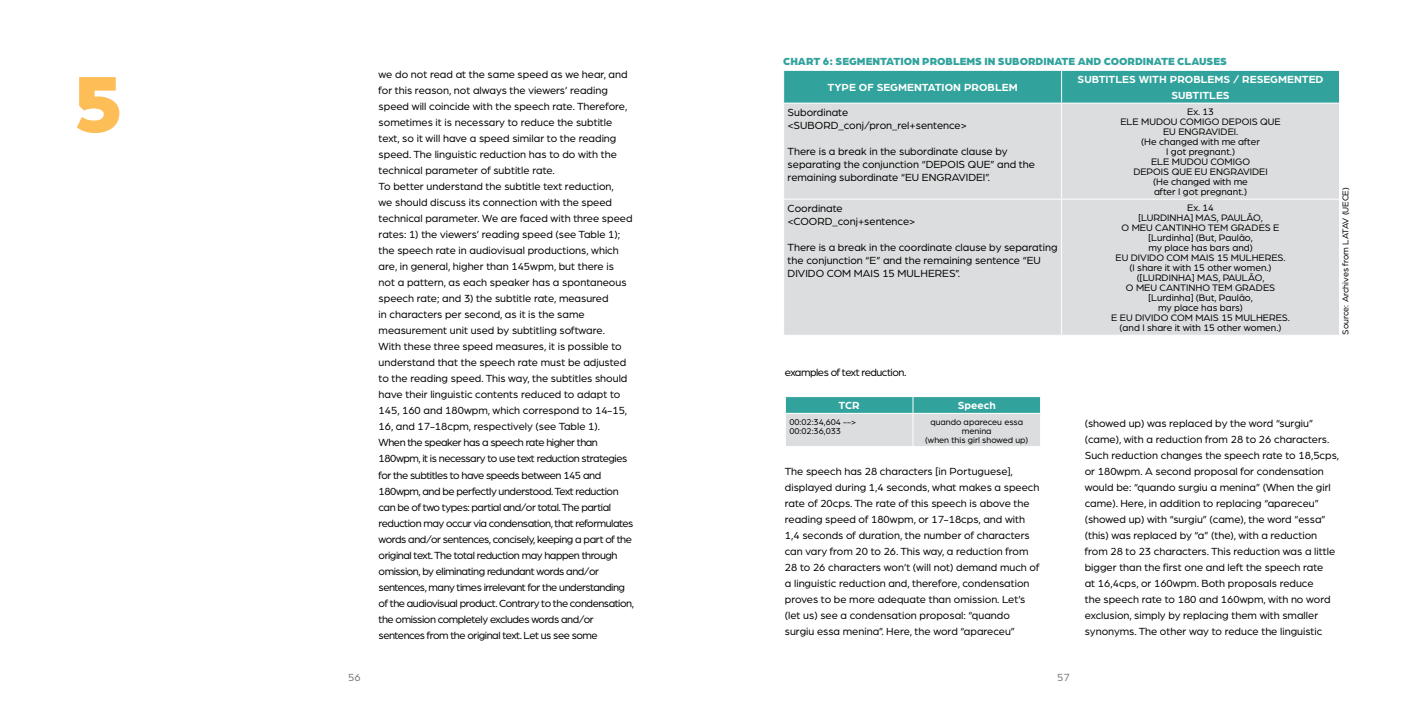
<style>
.page{position:relative;width:1418px;height:709px;background:#fff}
.page>*{position:absolute;margin:0;border:0;box-sizing:border-box;transform-origin:0 0}
.t1{font:900 85px "Arboria";color:#fdbe57}
.t2{font:11px/16px "Arboria";color:#000}
.t3{font:700 11px/16px "Arboria";color:#fff;text-align:center}
.t4{font:900 11px "Arboria";color:#31a39c}
.t5{font:11px "Arboria";letter-spacing:-.04em;color:#000}
.t6{font:11px "Arboria";color:#77787b}
.t7{font:10px/10px "Arboria";color:#000;text-align:center}
.t8{font:9px/9px "Arboria";color:#000}
</style>
<div class="page">
<svg style="left:785px;top:397px;width:256px;height:49px;background:#a4cac8"></svg>
<hr style="left:784px;top:413px;width:129px;height:1px;background:#fff">
<hr style="left:913px;top:413px;width:128px;height:1px;background:#fff">
<hr style="left:912px;top:414px;width:1px;height:32px;background:#fff">
<hr style="left:1040px;top:414px;width:1px;height:32px;background:#fff">
<div style="left:784px;top:71px;width:554px;height:32px;background:#31a39c"></div>
<div style="left:784px;top:104px;width:554px;height:231px;background:#dcddde"></div>
<hr style="left:1061px;top:71px;width:1px;height:32px;background:#fff">
<hr style="left:1061px;top:104px;width:1px;height:95px;background:#fff">
<hr style="left:783px;top:199px;width:278px;height:1px;background:#fff">
<hr style="left:1061px;top:199px;width:278px;height:1px;background:#fff">
<hr style="left:1061px;top:200px;width:1px;height:135px;background:#fff">
<p class="t4" style="left:783px;top:53px;width:68px">CHART 6: SEGME</p>
<p class="t4" style="left:872px;top:53px;width:74px">NTATION PROBLEMS</p>
<p class="t4" style="left:984px;top:53px;width:78px">IN SUBORDINATE</p>
<p class="t4" style="left:1077px;top:53px;width:35px">AND COO</p>
<p class="t4" style="left:1127px;top:53px;width:35px">RDINATE</p>
<p class="t4" style="left:1177px;top:53px;width:9px">CLA</p>
<p class="t4" style="left:1199px;top:53px;width:16px">USES</p>
<p class="t2" style="left:378px;top:66px;width:257px">we do not read at the same speed as we hear, and for this reason, not always the viewers’ reading speed will coincide with the speech rate. Therefore, sometimes it is necessary to reduce the subtitle text, so it will have a speed similar to the reading speed. The linguistic reduction has to do with the technical parameter of subtitle rate.<br>To better understand the subtitle text reduction,<br>we should discuss its connection with the speed technical parameter. We are faced with three speed rates: 1) the viewers’ reading speed (see Table 1); the speech rate in audiovisual productions, which are, in general, higher than 145wpm, but there is<br>not a pattern, as each speaker has a spontaneous speech rate; and 3) the subtitle rate, measured<br>in characters per second, as it is the same measurement unit used by subtitling software.<br>With these three speed measures, it is possible to understand that the speech rate must be adjusted to the reading speed. This way, the subtitles should have their linguistic contents reduced to adapt to 145, 160 and 180wpm, which correspond to 14-15, 16, and 17-18cpm, respectively (see Table 1).<br>When the speaker has a speech rate higher than 180wpm, it is necessary to use text reduction strategies for the subtitles to have speeds between 145 and 180wpm, and be perfectly understood. Text reduction can be of two types: partial and/or total. The partial reduction may occur via condensation, that reformulates words and/or sentences, concisely, keeping a part of the original text. The total reduction may happen through omission, by eliminating redundant words and/or sentences, many times irrelevant for the understanding of the audiovisual product. Contrary to the condensation, the omission completely excludes words and/or sentences from the original text. Let us see some</p>
<h1 class="t1" style="left:73px;top:42px;width:52px">5</h1>
<p class="t3" style="left:827px;top:79px;width:192px">TYPE OF SEGMENTATION PROBLEM</p>
<p class="t3" style="left:1077px;top:71px;width:247px">SUBTITLES WITH PROBLEMS / RESEGMENTED<br>SUBTITLES</p>
<p class="t2" style="left:787px;top:105px;width:181px;line-height:13px">Subordinate &lt;SUBORD_conj/pron_rel+sentence&gt;</p>
<p class="t2" style="left:787px;top:144px;width:249px;line-height:13px">There is a break in the subordinate clause by separating the conjunction “DEPOIS QUE” and the remaining subordinate “EU ENGRAVIDEI”.</p>
<p class="t7" style="left:1120px;top:106px;width:162px">Ex. 13<br>ELE MUDOU COMIGO DEPOIS QUE<br>EU ENGRAVIDEI.<br>(He changed with me after<br>I got pregnant.)<br>ELE MUDOU COMIGO<br>DEPOIS QUE EU ENGRAVIDEI<br>(He changed with me<br>after I got pregnant.)</p>
<p class="t8" style="left:1340px;top:334px;width:149px;rotate:-90deg">Source: Archives from LATAV (UECE)</p>
<p class="t2" style="left:787px;top:201px;width:129px;line-height:13px">Coordinate &lt;COORD_conj+sentence&gt;</p>
<p class="t2" style="left:787px;top:240px;width:271px;line-height:13px">There is a break in the coordinate clause by separating the conjunction “E” and the remaining sentence “EU<br>DIVIDO COM MAIS 15 MULHERES”.</p>
<p class="t7" style="left:1111px;top:202px;width:180px">Ex. 14<br>[LURDINHA] MAS, PAULÃO,<br>O MEU CANTINHO TEM GRADES E [Lurdinha] (But, Paulão,<br>my place has bars and)<br>EU DIVIDO COM MAIS 15 MULHERES.<br>(I share it with 15 other women.) ([LURDINHA] MAS, PAULÃO,<br>O MEU CANTINHO TEM GRADES [Lurdinha] (But, Paulão,<br>my place has bars)<br>E EU DIVIDO COM MAIS 15 MULHERES. (and I share it with 15 other women.)</p>
<p class="t5" style="left:784px;top:365px;width:123px">examples of text reduction.</p>
<p class="t3" style="left:838px;top:397px;width:23px">TCR</p>
<p class="t3" style="left:957px;top:397px;width:39px">Speech</p>
<p class="t8" style="left:789px;top:417px;width:68px">00:02:34,604 --&gt;<br>00:02:36,033</p>
<p class="t8" style="left:925px;top:417px;width:105px;text-align:center">quando apareceu essa menina<br>(when this girl showed up)</p>
<p class="t2" style="left:784px;top:463px;width:256px">The speech has 28 characters [in Portuguese], displayed during 1,4 seconds, what makes a speech rate of 20cps. The rate of this speech is above the reading speed of 180wpm, or 17-18cps, and with 1,4 seconds of duration, the number of characters can vary from 20 to 26. This way, a reduction from 28 to 26 characters won’t (will not) demand much of a linguistic reduction and, therefore, condensation proves to be more adequate than omission. Let’s (let us) see a condensation proposal: “quando surgiu essa menina”. Here, the word “apareceu”</p>
<p class="t2" style="left:1084px;top:415px;width:256px">(showed up) was replaced by the word “surgiu” (came), with a reduction from 28 to 26 characters.<br>Such reduction changes the speech rate to 18,5cps, or 180wpm. A second proposal for condensation would be: “quando surgiu a menina” (When the girl came). Here, in addition to replacing “apareceu” (showed up) with “surgiu” (came), the word “essa” (this) was replaced by “a” (the), with a reduction from 28 to 23 characters. This reduction was a little bigger than the first one and left the speech rate<br>at 16,4cps, or 160wpm. Both proposals reduce<br>the speech rate to 180 and 160wpm, with no word exclusion, simply by replacing them with smaller synonyms. The other way to reduce the linguistic</p>
<p class="t6" style="left:348px;top:670px;width:14px">56</p>
<p class="t6" style="left:1057px;top:670px;width:14px">57</p>
</div>
